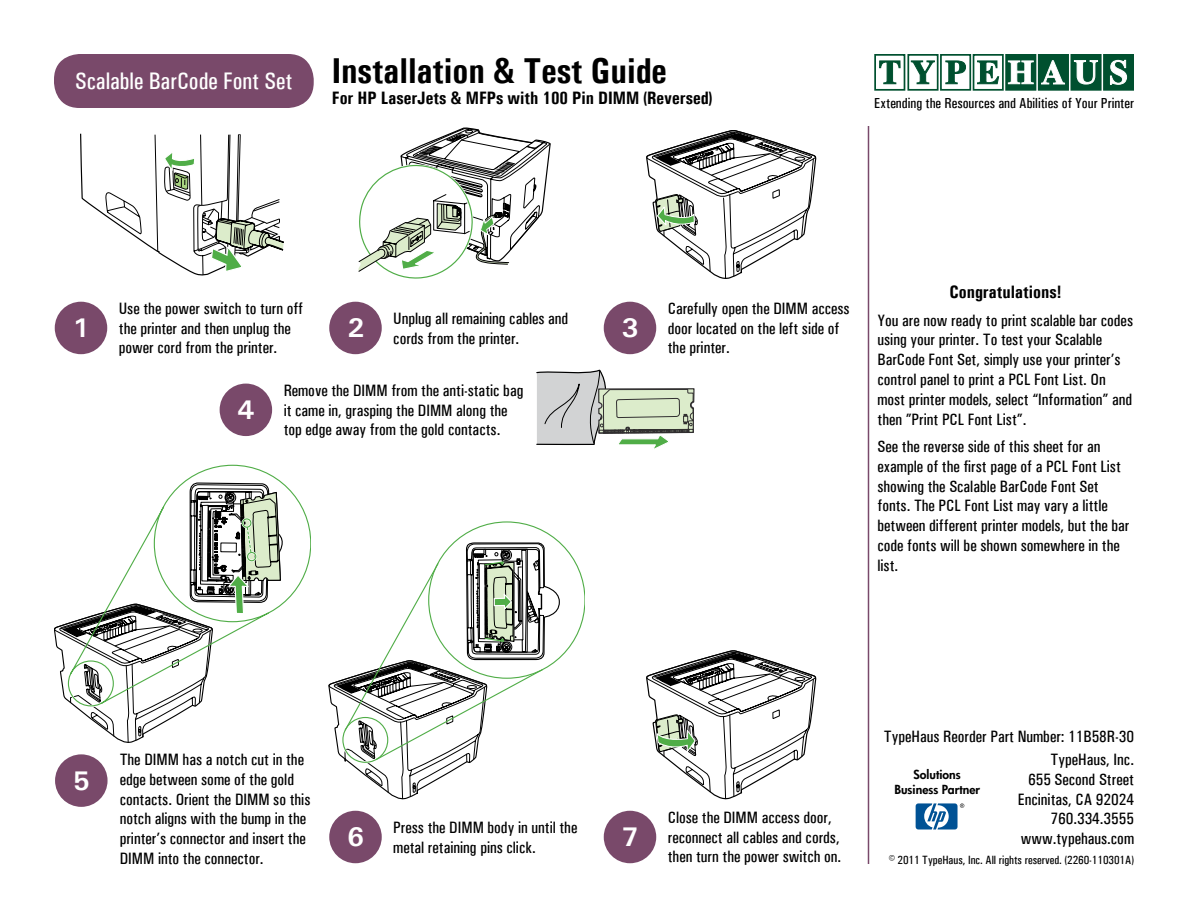
<style>
.page{position:relative;width:1188px;height:918px;background:#fff}
.page>*{position:absolute;margin:0;border:0;box-sizing:border-box;transform-origin:0 0}
.t1{font:700 condensed 36px "Univers";color:#000}
.Number_Balls{font:700 27px "Univers";color:#fff}
.t2{font:500 condensed 24px "Univers";color:#fff}
.Subtitle{font:700 condensed 18px "Univers";color:#000}
.Congrats{font:700 condensed 18px "Univers";color:#000}
.Install_Step{font:500 condensed 16.5px/19.8px "Univers";color:#000}
.Congrats_Body{font:500 condensed 16.5px/19.8px "Univers";color:#000}
.Address_Block{font:500 condensed 16.5px/19.8px "Univers";color:#000;text-align:right}
.t3{font:500 condensed 14.55px "Univers";color:#000}
.t4{font:800 12.15px/14.7px "Futura";color:#000;text-align:center}
.Legal{font:500 condensed 12px "Univers";color:#000}
</style>
<div class="page">
<div style="left:54px;top:54px;width:260px;height:54px;background:#79496a;border-radius:26px"></div>
<div style="left:1104px;top:55px;width:29px;height:35px;background:#00502f"></div>
<div style="left:1103px;top:54px;width:31px;height:37px;border:2px solid #00502f"></div>
<div style="left:940px;top:54px;width:31px;height:37px;border:2px solid #00502f"></div>
<div style="left:973px;top:54px;width:31px;height:37px;border:2px solid #00502f"></div>
<div style="left:1006px;top:55px;width:30px;height:35px;background:#00502f"></div>
<div style="left:1005px;top:54px;width:31px;height:37px;border:2px solid #00502f"></div>
<div style="left:1039px;top:55px;width:29px;height:35px;background:#00502f"></div>
<div style="left:1038px;top:54px;width:31px;height:37px;border:2px solid #00502f"></div>
<div style="left:1071px;top:55px;width:30px;height:35px;background:#00502f"></div>
<div style="left:1071px;top:54px;width:31px;height:37px;border:2px solid #00502f"></div>
<div style="left:874px;top:54px;width:31px;height:37px;border:2px solid #00502f"></div>
<div style="left:907px;top:54px;width:32px;height:37px;border:2px solid #00502f"></div>
<svg style="left:879px;top:60px;width:22px;height:24px"></svg>
<svg style="left:911px;top:60px;width:24px;height:24px"></svg>
<svg style="left:1110px;top:60px;width:17px;height:25px"></svg>
<svg style="left:1074px;top:60px;width:24px;height:25px"></svg>
<svg style="left:1041px;top:60px;width:24px;height:25px"></svg>
<svg style="left:1008px;top:60px;width:26px;height:24px"></svg>
<svg style="left:977px;top:60px;width:22px;height:24px"></svg>
<svg style="left:945px;top:60px;width:21px;height:24px"></svg>
<svg style="left:80px;top:133px;width:204px;height:143px"></svg>
<div style="left:55px;top:302px;width:52px;height:52px;background:#79496a;border-radius:50%"></div>
<svg style="left:358px;top:127px;width:193px;height:152px"></svg>
<div style="left:329px;top:302px;width:53px;height:52px;background:#79496a;border-radius:50%"></div>
<svg style="left:646px;top:130px;width:170px;height:149px"></svg>
<div style="left:604px;top:302px;width:52px;height:52px;background:#79496a;border-radius:50%"></div>
<svg style="left:536px;top:370px;width:158px;height:79px"></svg>
<div style="left:220px;top:384px;width:52px;height:52px;background:#79496a;border-radius:50%"></div>
<svg style="left:287px;top:486px;width:24px;height:115px"></svg>
<svg style="left:54px;top:465px;width:233px;height:278px"></svg>
<div style="left:55px;top:754px;width:53px;height:53px;background:#79496a;border-radius:50%"></div>
<svg style="left:559px;top:541px;width:26px;height:118px"></svg>
<svg style="left:328px;top:521px;width:231px;height:278px"></svg>
<div style="left:329px;top:811px;width:53px;height:52px;background:#79496a;border-radius:50%"></div>
<svg style="left:646px;top:650px;width:170px;height:149px"></svg>
<div style="left:604px;top:811px;width:52px;height:52px;background:#79496a;border-radius:50%"></div>
<hr style="left:868px;top:126px;width:1px;height:738px;background:#79496a">
<svg style="left:916px;top:803px;width:48px;height:27px"></svg>
<p class="t2" style="left:75px;top:67px;width:219px">Scalable BarCode Font Set</p>
<p class="t1" style="left:332px;top:48px;width:337px">Installation &amp; Test Guide</p>
<p class="Subtitle" style="left:332px;top:87px;width:382px">For HP LaserJets &amp; MFPs with 100 Pin DIMM (Reversed)</p>
<p class="t3" style="left:874px;top:94px;width:261px">Extending the Resources and Abilities of Your Printer</p>
<p class="Number_Balls" style="left:73px;top:311px;width:18px">1</p>
<p class="Install_Step" style="left:119px;top:298px;width:186px">Use the power switch to turn off the printer and then unplug the power cord from the printer.</p>
<p class="Number_Balls" style="left:347px;top:311px;width:18px">2</p>
<p class="Install_Step" style="left:393px;top:308px;width:177px">Unplug all remaining cables and cords from the printer.</p>
<p class="Number_Balls" style="left:622px;top:311px;width:18px">3</p>
<p class="Number_Balls" style="left:237px;top:393px;width:18px">4</p>
<p class="Install_Step" style="left:284px;top:380px;width:241px">Remove the DIMM from the anti-static bag it came in, grasping the DIMM along the top edge away from the gold contacts.</p>
<p class="Install_Step" style="left:668px;top:298px;width:183px">Carefully open the DIMM access door located on the left side of the printer.</p>
<p class="Congrats" style="left:950px;top:281px;width:114px">Congratulations!</p>
<p class="Congrats_Body" style="left:878px;top:310px;width:257px">You are now ready to print scalable bar codes using your printer. To test your Scalable BarCode Font Set, simply use your printer’s control panel to print a PCL Font List. On most printer models, select “Information” and then ”Print PCL Font List”.</p>
<p class="Congrats_Body" style="left:878px;top:436px;width:253px">See the reverse side of this sheet for an example of the first page of a PCL Font List showing the Scalable BarCode Font Set fonts. The PCL Font List may vary a little between different printer models, but the bar code fonts will be shown somewhere in the list.</p>
<p class="Number_Balls" style="left:73px;top:763px;width:18px">5</p>
<p class="Install_Step" style="left:120px;top:750px;width:192px">The DIMM has a notch cut in the edge between some of the gold contacts. Orient the DIMM so this notch aligns with the bump in the printer’s connector and insert the<br>DIMM into the connector.</p>
<p class="Number_Balls" style="left:347px;top:820px;width:18px">6</p>
<p class="Install_Step" style="left:393px;top:817px;width:186px">Press the DIMM body in until the metal retaining pins click.</p>
<p class="Number_Balls" style="left:622px;top:820px;width:18px">7</p>
<p class="Install_Step" style="left:668px;top:807px;width:175px">Close the DIMM access door, reconnect all cables and cords, then turn the power switch on.</p>
<p class="Address_Block" style="left:884px;top:727px;width:252px">TypeHaus Reorder Part Number: 11B58R-30</p>
<p class="t4" style="left:894px;top:767px;width:87px">Solutions<br>Business Partner</p>
<p class="Address_Block" style="left:1018px;top:750px;width:118px">TypeHaus, Inc.<br>655 Second Street<br>Encinitas, CA 92024<br>760.334.3555 www.typehaus.com</p>
<p class="Legal" style="left:889px;top:853px;width:247px">© 2011 TypeHaus, Inc. All rights reserved. (2260-110301A)</p>
</div>
